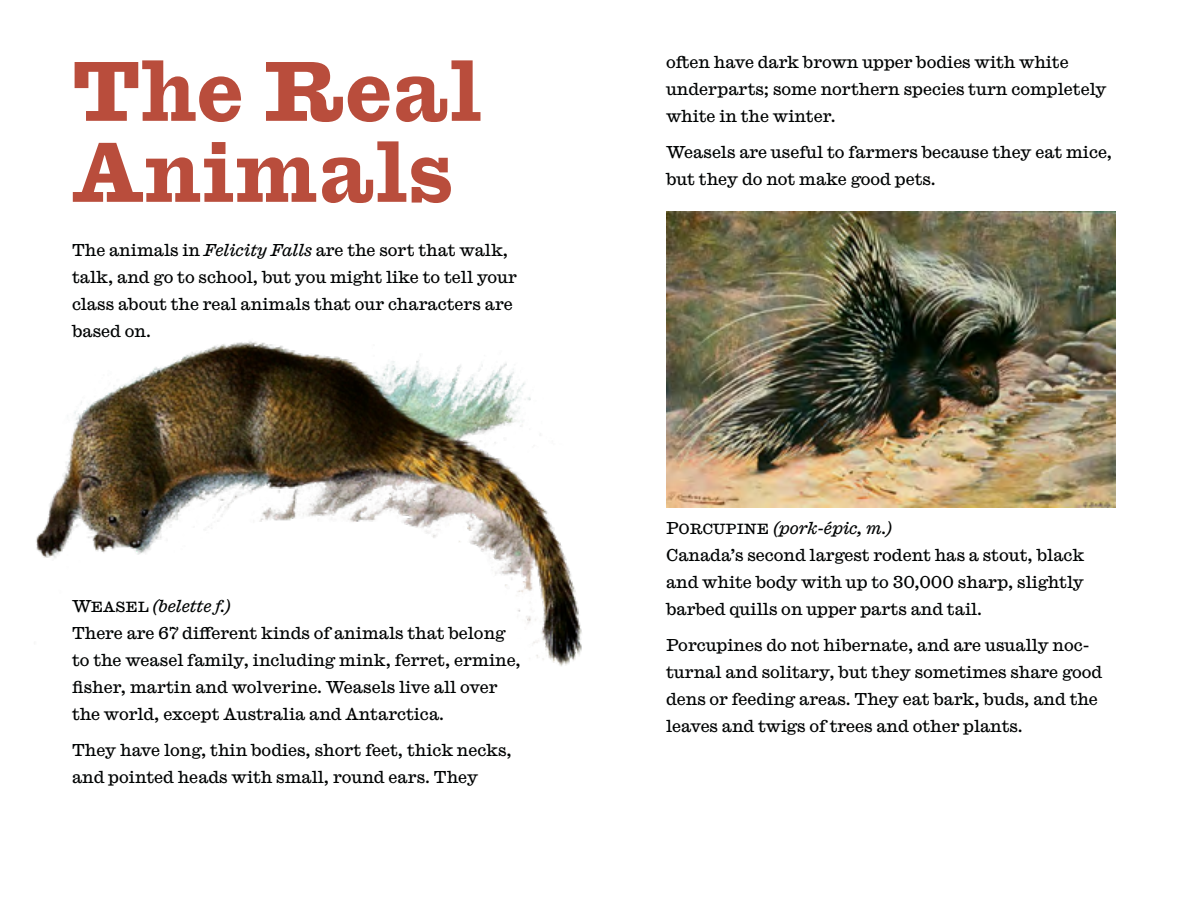
<style>
.page{position:relative;width:1188px;height:918px;background:#fff}
.page>*{position:absolute;margin:0;border:0;box-sizing:border-box;transform-origin:0 0}
.Heading__big{font:700 81px/81px "Antique No 6";color:#b94d3c}
.Body_text{font:16.5px/27px "Caslon Ionic";letter-spacing:-.005em;color:#000303}
.Single_return{font:italic 16.5px "Caslon Ionic";color:#000303}
.s1{font-style:italic}
.s2{font-style:normal}
</style>
<div class="page">
<img style="left:36px;top:341px;width:546px;height:325px">
<img style="left:666px;top:212px;width:450px;height:295px">
<p class="Heading__big" style="left:72px;top:47px;width:412px">The Real<br>Animals</p>
<p class="Body_text" style="left:72px;top:235px;width:446px">The animals in <span class="s1">Felicity Falls</span> are the sort that walk, talk, and go to school, but you might like to tell your class about the real animals that our characters are based on.</p>
<p class="Single_return" style="left:72px;top:593px;width:160px"><span class="s2">Weasel</span> (belette f.)</p>
<p class="Body_text" style="left:72px;top:618px;width:450px">There are 67 different kinds of animals that belong to the weasel family, including mink, ferret, ermine, fisher, martin and wolverine. Weasels live all over the world, except Australia and Antarctica.</p>
<p class="Body_text" style="left:72px;top:735px;width:441px">They have long, thin bodies, short feet, thick necks, and pointed heads with small, round ears. They</p>
<p class="Body_text" style="left:666px;top:47px;width:442px">often have dark brown upper bodies with white underparts; some northern species turn completely white in the winter.</p>
<p class="Body_text" style="left:666px;top:137px;width:448px">Weasels are useful to farmers because they eat mice, but they do not make good pets.</p>
<p class="Single_return" style="left:666px;top:515px;width:228px"><span class="s2">Porcupine</span> (pork-épic, m.)</p>
<p class="Body_text" style="left:666px;top:541px;width:420px;text-align:justify">Canada’s second largest rodent has a stout, black and white body with up to 30,000 sharp, slightly barbed quills on upper parts and tail.</p>
<p class="Body_text" style="left:666px;top:631px;width:438px">Porcupines do not hibernate, and are usually noc&shy;turnal and solitary, but they sometimes share good dens or feeding areas. They eat bark, buds, and the leaves and twigs of trees and other plants.</p>
</div>
